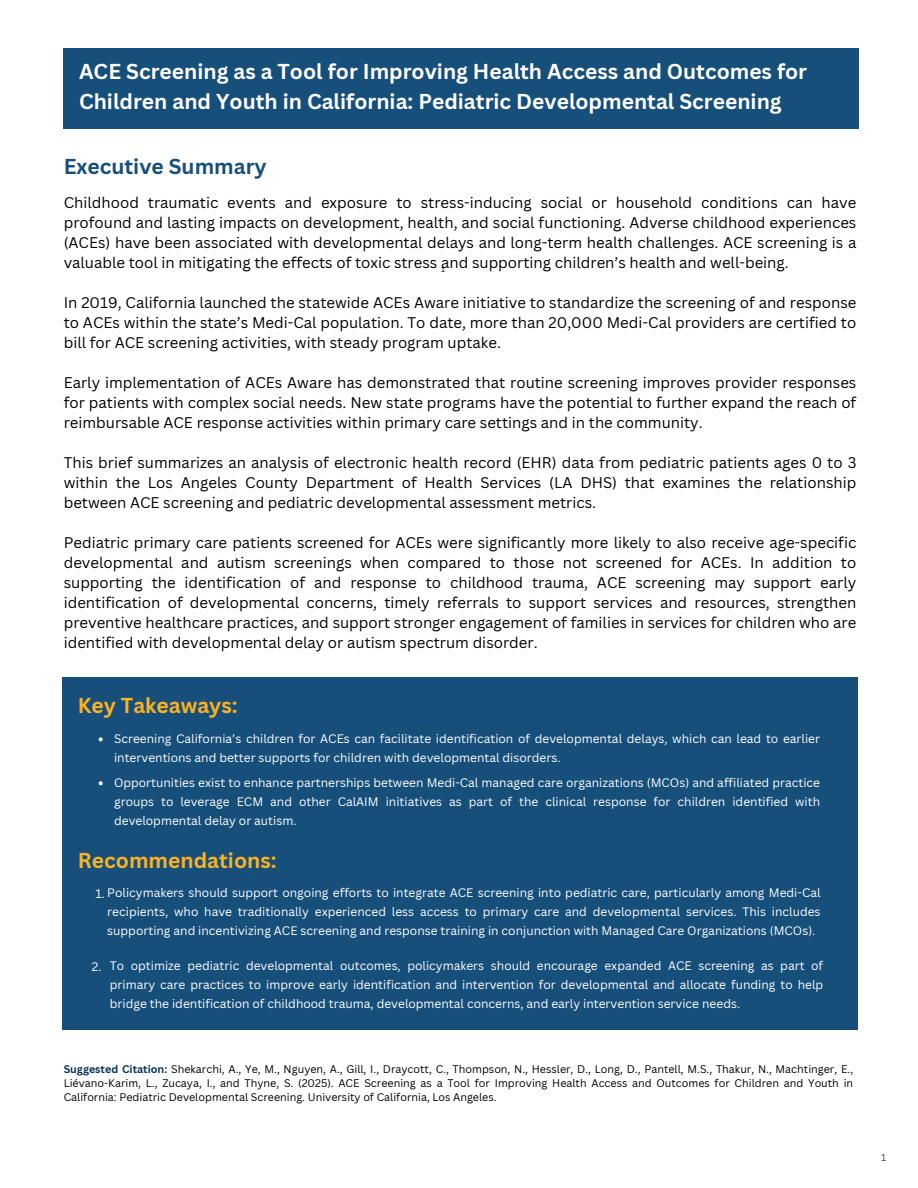
<style>
.page{position:relative;width:918px;height:1188px;background:#fff}
.page>*{position:absolute;margin:0;border:0;box-sizing:border-box;transform-origin:0 0}
.t1{font:700 21px/29.2px "Canva Sans";color:#fff}
.t2{font:700 21px "Canva Sans";color:#fcb223}
.t3{font:700 21px "Canva Sans";color:#174f7b}
.t4{font:15px/20px "Canva Sans";color:#000;text-align:justify}
.t5{font:12px/19px "Canva Sans";color:#fff;text-align:justify}
.t6{font:10.8px/14.4px "Canva Sans";color:#000;text-align:justify}
.t7{font:9.75px "Canva Sans";color:#174f7b}
.t8{font:7.5px "Canva Sans";color:#000}
.s1{font-weight:700;color:#093455}
</style>
<div class="page">
<div style="left:64px;top:48px;width:795px;height:81px;background:#174f7b"></div>
<div style="left:63px;top:677px;width:794px;height:353px;background:#174f7b"></div>
<svg style="left:99px;top:737px;width:4px;height:4px"></svg>
<svg style="left:99px;top:781px;width:4px;height:4px"></svg>
<h3 class="t1" style="left:79px;top:56px;width:730px">ACE Screening as a Tool for Improving Health Access and Outcomes for<br>Children and Youth in California: Pediatric Developmental Screening</h3>
<h3 class="t3" style="left:64px;top:151px;width:205px">Executive Summary</h3>
<h1 class="t4" style="left:64px;top:192px;width:794px">Childhood traumatic events and exposure to stress-inducing social or household conditions can have profound and lasting impacts on development, health, and social functioning. Adverse childhood experiences (ACEs) have been associated with developmental delays and long-term health challenges. ACE screening is a valuable tool in mitigating the effects of toxic stress and supporting children’s health and well-being.</h1>
<h1 class="t4" style="left:64px;top:292px;width:794px">In 2019, California launched the statewide ACEs Aware initiative to standardize the screening of and response to ACEs within the state’s Medi-Cal population. To date, more than 20,000 Medi-Cal providers are certified to bill for ACE screening activities, with steady program uptake.</h1>
<h2 class="t4" style="left:64px;top:372px;width:794px">Early implementation of ACEs Aware has demonstrated that routine screening improves provider responses for patients with complex social needs. New state programs have the potential to further expand the reach of reimbursable ACE response activities within primary care settings and in the community.</h2>
<h2 class="t4" style="left:64px;top:452px;width:794px">This brief summarizes an analysis of electronic health record (EHR) data from pediatric patients ages 0 to 3 within the Los Angeles County Department of Health Services (LA DHS) that examines the relationship between ACE screening and pediatric developmental assessment metrics.</h2>
<h2 class="t4" style="left:64px;top:532px;width:794px">Pediatric primary care patients screened for ACEs were significantly more likely to also receive age-specific developmental and autism screenings when compared to those not screened for ACEs. In addition to supporting the identification of and response to childhood trauma, ACE screening may support early identification of developmental concerns, timely referrals to support services and resources, strengthen preventive healthcare practices, and support stronger engagement of families in services for children who are identified with developmental delay or autism spectrum disorder.</h2>
<h3 class="t8" style="left:441px;top:264px;width:5px">1</h3>
<h2 class="t2" style="left:78px;top:690px;width:161px">Key Takeaways:</h2>
<p class="t5" style="left:114px;top:729px;width:708px">Screening California’s children for ACEs can facilitate identification of developmental delays, which can lead to earlier interventions and better supports for children with developmental disorders.</p>
<p class="t5" style="left:114px;top:773px;width:708px">Opportunities exist to enhance partnerships between Medi-Cal managed care organizations (MCOs) and affiliated practice groups to leverage ECM and other CalAIM initiatives as part of the clinical response for children identified with developmental delay or autism.</p>
<h2 class="t2" style="left:78px;top:846px;width:200px">Recommendations:</h2>
<p class="t5" style="left:107px;top:883px;width:715px;text-indent:-12px">1. Policymakers should support ongoing efforts to integrate ACE screening into pediatric care, particularly among Medi-Cal recipients, who have traditionally experienced less access to primary care and developmental services. This includes supporting and incentivizing ACE screening and response training in conjunction with Managed Care Organizations (MCOs).</p>
<h1 class="t5" style="left:92px;top:957px;width:11px">2.</h1>
<h3 class="t5" style="left:110px;top:956px;width:715px">To optimize pediatric developmental outcomes, policymakers should encourage expanded ACE screening as part of primary care practices to improve early identification and intervention for developmental and allocate funding to help bridge the identification of childhood trauma, developmental concerns, and early intervention service needs.</h3>
<p class="t6" style="left:64px;top:1061px;width:791px"><span class="s1">Suggested Citation:</span> Shekarchi, A., Ye, M., Nguyen, A., Gill, I., Draycott, C., Thompson, N., Hessler, D., Long, D., Pantell, M.S., Thakur, N., Machtinger, E., Liévano-Karim, L., Zucaya, I., and Thyne, S. (2025). ACE Screening as a Tool for Improving Health Access and Outcomes for Children and Youth in California: Pediatric Developmental Screening. University of California, Los Angeles.</p>
<p class="t7" style="left:881px;top:1150px;width:7px">1</p>
</div>
